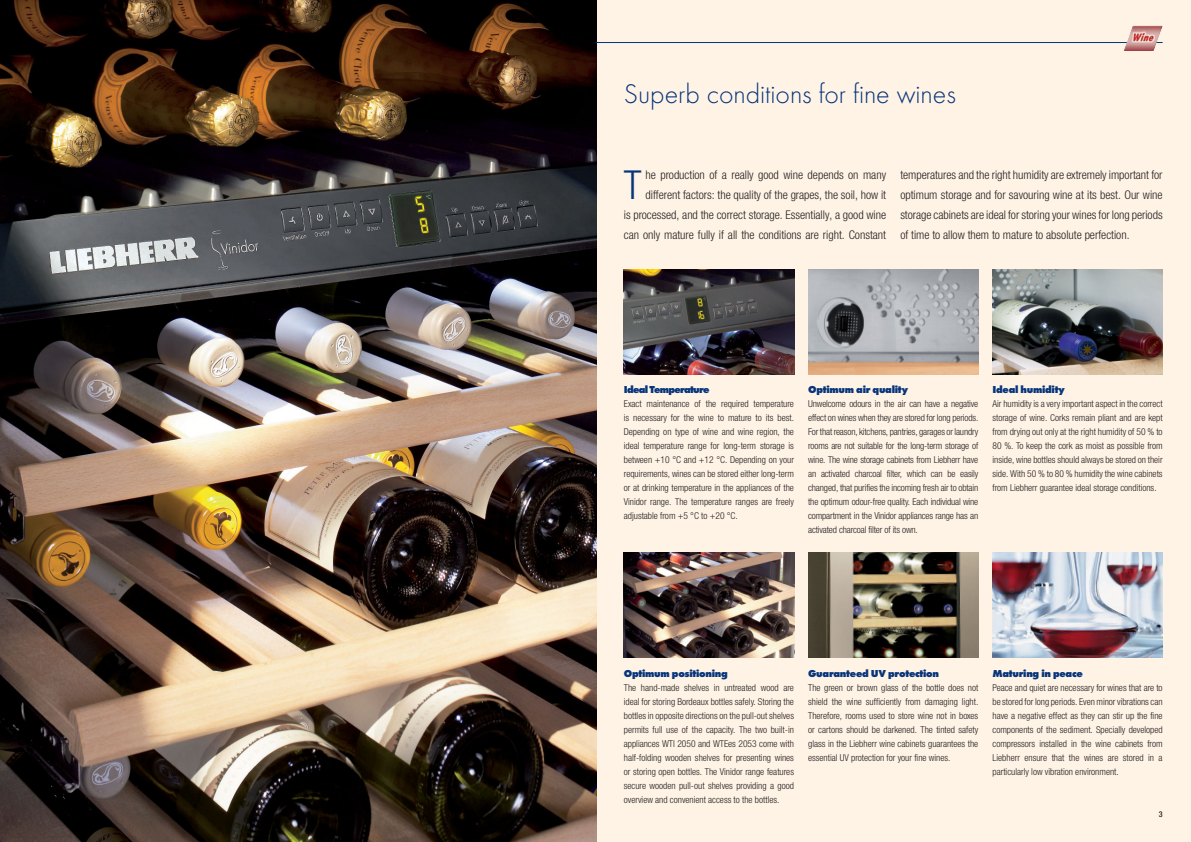
<style>
.page{position:relative;width:1191px;height:842px;background:#fff3e5}
.page>*{position:absolute;margin:0;border:0;box-sizing:border-box;transform-origin:0 0}
.t1{font:300 condensed 40px "Helvetica Neue LTW1 G";color:#07357b}
.t2{font:300 28px "Futura";color:#07357b}
.t3{font:300 condensed 12px/20px "Helvetica Neue LTW1 G";color:#231f20;text-align:right}
.t4{font:700 expanded 10.5px "Futura";letter-spacing:-.03em;color:#07357b}
.t5{font:700 expanded 10.5px "Futura";letter-spacing:-.07em;color:#07357b}
.t6{font:300 condensed 9.5px/14px "Helvetica Neue LTW1 G";color:#231f20;text-align:justify}
.t7{font:500 condensed 8px "Helvetica Neue LTW1 G";color:#231f20}
</style>
<div class="page">
<img style="left:0;top:0;width:596px;height:842px">
<img style="left:624px;top:269px;width:170px;height:105px">
<img style="left:624px;top:553px;width:170px;height:105px">
<img style="left:808px;top:269px;width:170px;height:105px">
<img style="left:808px;top:553px;width:170px;height:105px">
<img style="left:992px;top:269px;width:170px;height:105px">
<img style="left:992px;top:553px;width:170px;height:105px">
<hr style="left:595px;top:42px;width:567px;height:1px;background:#00367b">
<img style="left:1124px;top:26px;width:38px;height:25px">
<h2 class="t2" style="left:624px;top:81px;width:333px">Superb conditions for fine wines</h2>
<p class="t3" style="left:624px;top:166px;width:264px">he production of a really good wine depends on many different factors: the quality of the grapes, the soil, how it<br>is processed, and the correct storage. Essentially, a good wine can only mature fully if all the conditions are right. Constant</p>
<p class="t3" style="left:900px;top:166px;width:264px;text-align:justify">temperatures and the right humidity are extremely important for optimum storage and for savouring wine at its best. Our wine storage cabinets are ideal for storing your wines for long periods of time to allow them to mature to absolute perfection.</p>
<h1 class="t1" style="left:624px;top:170px;width:19px">T</h1>
<p class="t5" style="left:624px;top:386px;width:87px">Ideal Temperature</p>
<p class="t6" style="left:624px;top:398px;width:172px">Exact maintenance of the required temperature is necessary for the wine to mature to its best.<br>Depending on type of wine and wine region, the ideal temperature range for long-term storage is between +10 °C and +12 °C. Depending on your requirements, wines can be stored either long-term or at drinking temperature in the appliances of the Vinidor range. The temperature ranges are freely adjustable from +5 °C to +20 °C.</p>
<p class="t4" style="left:808px;top:386px;width:101px">Optimum air quality</p>
<p class="t6" style="left:808px;top:398px;width:172px">Unwelcome odours in the air can have a negative effect on wines when they are stored for long periods.<br>For that reason, kitchens, pantries, garages or laundry rooms are not suitable for the long-term storage of wine. The wine storage cabinets from Liebherr have an activated charcoal filter, which can be easily changed, that purifies the incoming fresh air to obtain the optimum odour-free quality. Each individual wine compartment in the Vinidor appliances range has an activated charcoal filter of its own.</p>
<p class="t4" style="left:992px;top:386px;width:74px">Ideal humidity</p>
<p class="t6" style="left:992px;top:398px;width:172px">Air humidity is a very important aspect in the correct storage of wine. Corks remain pliant and are kept from drying out only at the right humidity of 50 % to 80 %. To keep the cork as moist as possible from inside, wine bottles should always be stored on their side. With 50 % to 80 % humidity the wine cabinets from Liebherr guarantee ideal storage conditions.</p>
<p class="t4" style="left:624px;top:669px;width:106px">Optimum positioning</p>
<p class="t6" style="left:624px;top:682px;width:172px">The hand-made shelves in untreated wood are ideal for storing Bordeaux bottles safely. Storing the bottles in opposite directions on the pull-out shelves permits full use of the capacity. The two built-in appliances WTI 2050 and WTEes 2053 come with half-folding wooden shelves for presenting wines or storing open bottles. The Vinidor range features secure wooden pull-out shelves providing a good overview and convenient access to the bottles.</p>
<p class="t4" style="left:808px;top:669px;width:132px">Guaranteed UV protection</p>
<p class="t6" style="left:808px;top:682px;width:172px">The green or brown glass of the bottle does not shield the wine sufficiently from damaging light.<br>Therefore, rooms used to store wine not in boxes or cartons should be darkened. The tinted safety glass in the Liebherr wine cabinets guarantees the essential UV protection for your fine wines.</p>
<p class="t4" style="left:992px;top:669px;width:92px">Maturing in peace</p>
<p class="t6" style="left:992px;top:682px;width:172px">Peace and quiet are necessary for wines that are to be stored for long periods. Even minor vibrations can have a negative effect as they can stir up the fine components of the sediment. Specially developed compressors installed in the wine cabinets from Liebherr ensure that the wines are stored in a particularly low vibration environment.</p>
<p class="t7" style="left:1158px;top:811px;width:5px">3</p>
</div>
